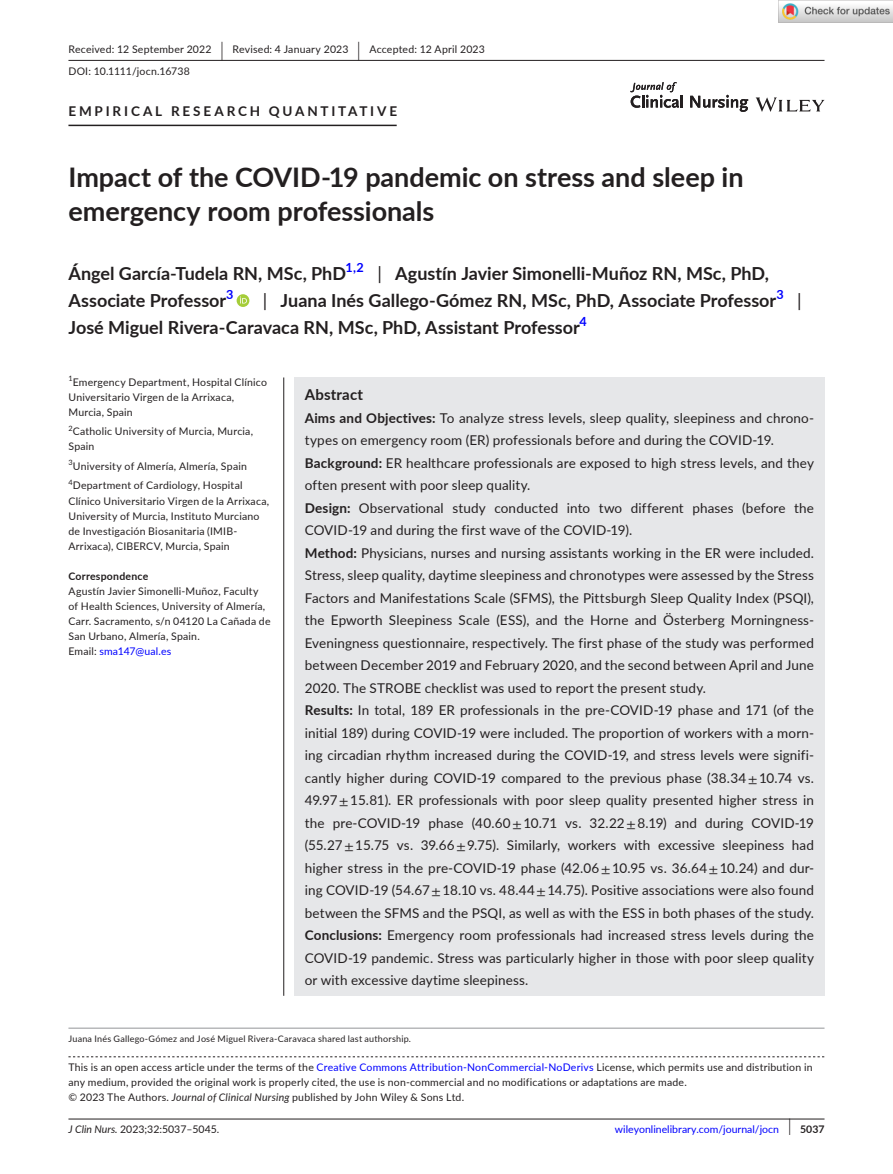
<style>
.page{position:relative;width:893px;height:1174px;background:#fff}
.page>*{position:absolute;margin:0;border:0;box-sizing:border-box;transform-origin:0 0}
.t1{font:700 27px/34.5px "Lato";color:#231f20}
.t2{font:700 18px "Lato";color:#231f20}
.t3{font:18px "Lato";color:#231f20}
.t4{font:700 15px "Lato";letter-spacing:.015em;color:#231f20}
.t5{font:13.5px/22.5px "Lato";letter-spacing:.01em;color:#231f20}
.t6{font:700 13.5px "Lato";letter-spacing:.21em;color:#231f20}
.t7{font:700 12.6px "Lato";color:#00f}
.t8{font:10.5px/15px "Lato";letter-spacing:.02em;color:#231f20}
.t9{font:10.5px "Lato";color:#00f}
.t10{font:10.5px "Lato";color:#231f20}
.t11{font:700 10.5px "Lato";letter-spacing:.02em;color:#231f20}
.t12{font:9px "Lato";letter-spacing:.025em;color:#231f20}
.t13{font:7.35px "Lato";color:#231f20}
.s1{font-size:19.65px}
.s2{font-weight:400}
.s3{color:#00f}
.s4{font-weight:700}
.s5{font-family:"STIX"}
.s6{font-style:italic}
.s7{font-size:17.4px;color:#231f20}
.s8{font-weight:700;color:#231f20}
</style>
<div class="page">
<hr style="left:68px;top:1118px;width:756px;height:1px;background:#231f20">
<svg style="left:756px;top:97px;width:68px;height:15px"></svg>
<svg style="left:630px;top:82px;width:53px;height:26px"></svg>
<svg style="left:690px;top:95px;width:58px;height:17px"></svg>
<hr style="left:68px;top:60px;width:756px;height:1px;background:#231f20">
<hr style="left:68px;top:125px;width:329px;height:1px;background:#231f20">
<svg style="left:237px;top:294px;width:12px;height:13px"></svg>
<svg style="left:240px;top:296px;width:7px;height:7px"></svg>
<div style="left:294px;top:377px;width:530px;height:618px;background:#e6e7e9"></div>
<hr style="left:283px;top:377px;width:1px;height:618px;background:#231f20">
<svg style="left:68px;top:1056px;width:756px;height:1px"></svg>
<hr style="left:68px;top:1027px;width:756px;height:1px;background:#939598">
<img style="left:779px;top:0;width:114px;height:23px">
<p class="t8" style="left:68px;top:38px;width:418px;line-height:21.8px">Received: 12 September 2022 <span class="s1">|</span> Revised: 4 January 2023 <span class="s1">|</span> Accepted: 12 April 2023<br>DOI: 10.1111/jocn.16738</p>
<p class="t6" style="left:68px;top:101px;width:330px">EMPIRICAL RESEARCH QUANTITATIVE</p>
<h1 class="t1" style="left:68px;top:159px;width:677px">Impact of the COVID-19 pandemic on stress and sleep in emergency room professionals</h1>
<h2 class="t2" style="left:68px;top:260px;width:279px">Ángel García-Tudela RN, MSc, PhD</h2>
<p class="t7" style="left:346px;top:258px;width:20px">1,2</p>
<h2 class="t2" style="left:377px;top:260px;width:393px"><span class="s2">|</span> Agustín Javier Simonelli-Muñoz RN, MSc, PhD,</h2>
<h2 class="t2" style="left:68px;top:287px;width:159px">Associate Professor</h2>
<p class="t7" style="left:226px;top:285px;width:9px">3</p>
<h2 class="t2" style="left:263px;top:287px;width:515px"><span class="s2">|</span> Juana Inés Gallego-Gómez RN, MSc, PhD, Associate Professor</h2>
<p class="t7" style="left:776px;top:285px;width:9px">3</p>
<h2 class="t3" style="left:797px;top:287px;width:6px">|</h2>
<h2 class="t2" style="left:68px;top:314px;width:513px">José Miguel Rivera-Caravaca RN, MSc, PhD, Assistant Professor</h2>
<p class="t7" style="left:579px;top:312px;width:9px">4</p>
<p class="t13" style="left:68px;top:373px;width:6px">1</p>
<p class="t8" style="left:68px;top:374px;width:200px;text-indent:4px">Emergency Department, Hospital Clínico<br>Universitario Virgen de la Arrixaca,<br>Murcia, Spain</p>
<p class="t8" style="left:68px;top:424px;width:186px"><sup>2</sup>Catholic University of Murcia, Murcia,<br>Spain</p>
<p class="t8" style="left:68px;top:456px;width:180px;line-height:19.5px"><sup>3</sup>University of Almería, Almería, Spain<br><sup>4</sup>Department of Cardiology, Hospital</p>
<p class="t8" style="left:68px;top:493px;width:202px">Clínico Universitario Virgen de la Arrixaca, University of Murcia, Instituto Murciano de Investigación Biosanitaria (IMIB-Arrixaca), CIBERCV, Murcia, Spain</p>
<p class="t11" style="left:68px;top:568px;width:81px">Correspondence</p>
<p class="t8" style="left:68px;top:583px;width:204px">Agustín Javier Simonelli-Muñoz, Faculty of Health Sciences, University of Almería, Carr. Sacramento, s/n 04120 La Cañada de San Urbano, Almería, Spain.<br>Email: <span class="s3">sma147@ual.es</span></p>
<p class="t4" style="left:305px;top:383px;width:60px">Abstract</p>
<p class="t5" style="left:305px;top:406px;width:511px"><span class="s4">Aims and Objectives:</span> To analyze stress levels, sleep quality, sleepiness and chrono&shy;types on emergency room (ER) professionals before and during the COVID-19.<br><span class="s4">Background:</span> ER healthcare professionals are exposed to high stress levels, and they often present with poor sleep quality.<br><span class="s4">Design:</span> Observational study conducted into two different phases (before the COVID-19 and during the first wave of the COVID-19).<br><span class="s4">Method:</span> Physicians, nurses and nursing assistants working in the ER were included.<br>Stress, sleep quality, daytime sleepiness and chronotypes were assessed by the Stress Factors and Manifestations Scale (SFMS), the Pittsburgh Sleep Quality Index (PSQI), the Epworth Sleepiness Scale (ESS), and the Horne and Österberg Morningness-Eveningness questionnaire, respectively. The first phase of the study was performed between December 2019 and February 2020, and the second between April and June 2020. The STROBE checklist was used to report the present study.<br><span class="s4">Results:</span> In total, 189 ER professionals in the pre-COVID-19 phase and 171 (of the initial 189) during COVID-19 were included. The proportion of workers with a morn&shy;ing circadian rhythm increased during the COVID-19, and stress levels were signifi&shy;cantly higher during COVID-19 compared to the previous phase (38.34 <span class="s5">±</span> 10.74 vs.<br>49.97 <span class="s5">±</span> 15.81). ER professionals with poor sleep quality presented higher stress in the pre-COVID-19 phase (40.60 <span class="s5">±</span> 10.71 vs. 32.22 <span class="s5">±</span> 8.19) and during COVID-19 (55.27 <span class="s5">±</span> 15.75 vs. 39.66 <span class="s5">±</span> 9.75). Similarly, workers with excessive sleepiness had higher stress in the pre-COVID-19 phase (42.06 <span class="s5">±</span> 10.95 vs. 36.64 <span class="s5">±</span> 10.24) and dur&shy;ing COVID-19 (54.67 <span class="s5">±</span> 18.10 vs. 48.44 <span class="s5">±</span> 14.75). Positive associations were also found between the SFMS and the PSQI, as well as with the ESS in both phases of the study.<br><span class="s4">Conclusions:</span> Emergency room professionals had increased stress levels during the COVID-19 pandemic. Stress was particularly higher in those with poor sleep quality or with excessive daytime sleepiness.</p>
<p class="t12" style="left:68px;top:1032px;width:344px">Juana Inés Gallego-Gómez and José Miguel Rivera-Caravaca shared last authorship.</p>
<p class="t8" style="left:68px;top:1059px;width:746px">This is an open access article under the terms of the <span class="s3">Creative Commons Attribution-NonCommercial-NoDerivs</span> License, which permits use and distribution in any medium, provided the original work is properly cited, the use is non-commercial and no modifications or adaptations are made.<br>© 2023 The Authors. <span class="s6">Journal of Clinical Nursing</span> published by John Wiley &amp; Sons Ltd.</p>
<p class="t10" style="left:68px;top:1121px;width:152px"><span class="s6">J Clin Nurs.</span> 2023;32:5037–5045.</p>
<p class="t9" style="left:615px;top:1121px;width:211px">wileyonlinelibrary.com/journal/jocn <span class="s7">|</span> <span class="s8">5037</span></p>
</div>
